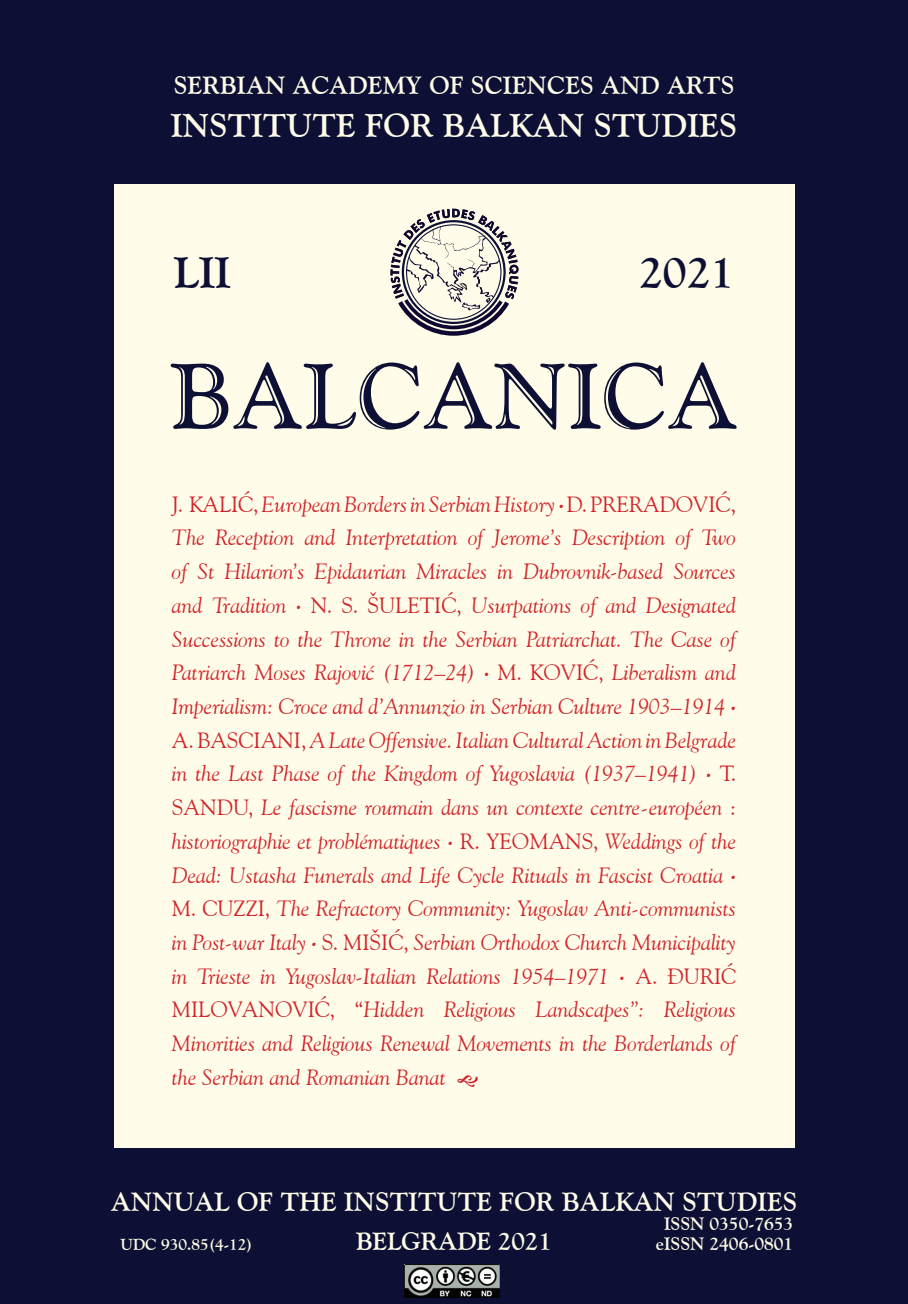
<style>
.page{position:relative;width:908px;height:1304px;background:#fff}
.page>*{position:absolute;margin:0;border:0;box-sizing:border-box;transform-origin:0 0}
.t1{font:92px "Goudy Handtooled BT";letter-spacing:.01em;color:#0d1034}
.t2{font:700 44px "Goudy Old Style BT";color:#0d1034}
.t3{font:700 33px "Goudy Old Style BT";letter-spacing:.01em;color:#fffde9}
.t4{font:700 26.4px "Goudy Old Style BT";letter-spacing:.01em;color:#fffde9}
.t5{font:700 25px "Goudy Old Style BT";letter-spacing:.01em;color:#fffde9}
.t6{font:italic 22px/33.8px "Goudy Old Style BT";color:#d1232a;text-align:justify}
.t7{font:700 18px "Goudy Old Style BT";color:#fffde9}
.t8{font:700 16px "Goudy Old Style BT";color:#fffde9}
.s1{font-style:normal}
.s2{font-family:"Arno Pro";font-size:30px}
</style>
<div class="page">
<div style="left:0;top:0;width:907px;height:1304px;background:#0d1034"></div>
<div style="left:114px;top:184px;width:680px;height:964px;background:#fffde9"></div>
<svg style="left:390px;top:209px;width:128px;height:127px"></svg>
<img style="left:404px;top:1265px;width:95px;height:33px">
<p class="t5" style="left:174px;top:70px;width:562px">SERBIAN ACADEMY OF SCIENCES AND ARTS</p>
<h3 class="t3" style="left:171px;top:106px;width:567px">INSTITUTE FOR BALKAN STUDIES</h3>
<h2 class="t2" style="left:174px;top:246px;width:58px">LII</h2>
<h2 class="t2" style="left:638px;top:246px;width:97px">2021</h2>
<h1 class="t1" style="left:171px;top:340px;width:567px">BALCANICA</h1>
<p class="t6" style="left:172px;top:487px;width:565px"><span class="s1">J. KALIĆ,</span> European Borders in Serbian History <span class="s2">·</span><span class="s1">D. PRERADOVIĆ, </span>The Reception and Interpretation of Jerome’s Description of Two of St Hilarion’s Epidaurian Miracles in Dubrovnik-based Sources and Tradition <span class="s2">·</span> <span class="s1">N. S. ŠULETIĆ,</span> Usurpations of and Designated Successions to the Throne in the Serbian Patriarchat. The Case of Patriarch Moses Rajović (1712–24) <span class="s2">·</span> <span class="s1">M. KOVIĆ,</span> Liberalism and Imperialism: Croce and d’Annunzio in Serbian Culture 1903–1914 <span class="s2">· </span><span class="s1">A. BAS CIAN I,</span> A Late Offensive. Italian Cultural Action in Belgrade in the Last Phase of the Kingdom of Yugoslavia (1937–1941) <span class="s2">·</span> <span class="s1">T.<br>SAND</span></p>
<p class="t6" style="left:172px;top:790px;width:565px;text-indent:61px"><span class="s1">U,</span> Le fascisme roumain dans un contexte centre-européen <span class="s1">: </span>historiographie et problématiques <span class="s2">·</span> <span class="s1">R. YEOMANS</span></p>
<p class="t6" style="left:172px;top:824px;width:565px;text-indent:421px"><span class="s1">,</span> Weddings of the Dead: Ustasha Funerals and Life Cycle Rituals in Fascist Croatia <span class="s2">· </span><span class="s1">M. CUZZI,</span> The Refractory Community: Yugoslav Anti-communists in Post-war Italy <span class="s2">·</span> <span class="s1">S. MIŠIĆ,</span> Serbian Orthodox Church Municipality in Trieste in Yugoslav-Italian Relations 1954–1971 <span class="s2">·</span> <span class="s1">A. ÐURIĆ MILOVANOVIĆ, “</span>Hidden Religious Landscapes”: Religious Minorities and Religious Renewal Movements in the Borderlands of the Serbian and Romanian Banat</p>
<p class="t4" style="left:111px;top:1185px;width:687px">ANNUAL OF THE INSTITUTE FOR BALKAN STUDIES</p>
<p class="t7" style="left:664px;top:1213px;width:131px">ISSN 0350-7653</p>
<p class="t5" style="left:356px;top:1226px;width:197px">BELGRADE 2021</p>
<p class="t8" style="left:120px;top:1235px;width:134px">UDC 930.85(4-12)</p>
<p class="t7" style="left:655px;top:1233px;width:139px">eISSN 2406-0801</p>
</div>
